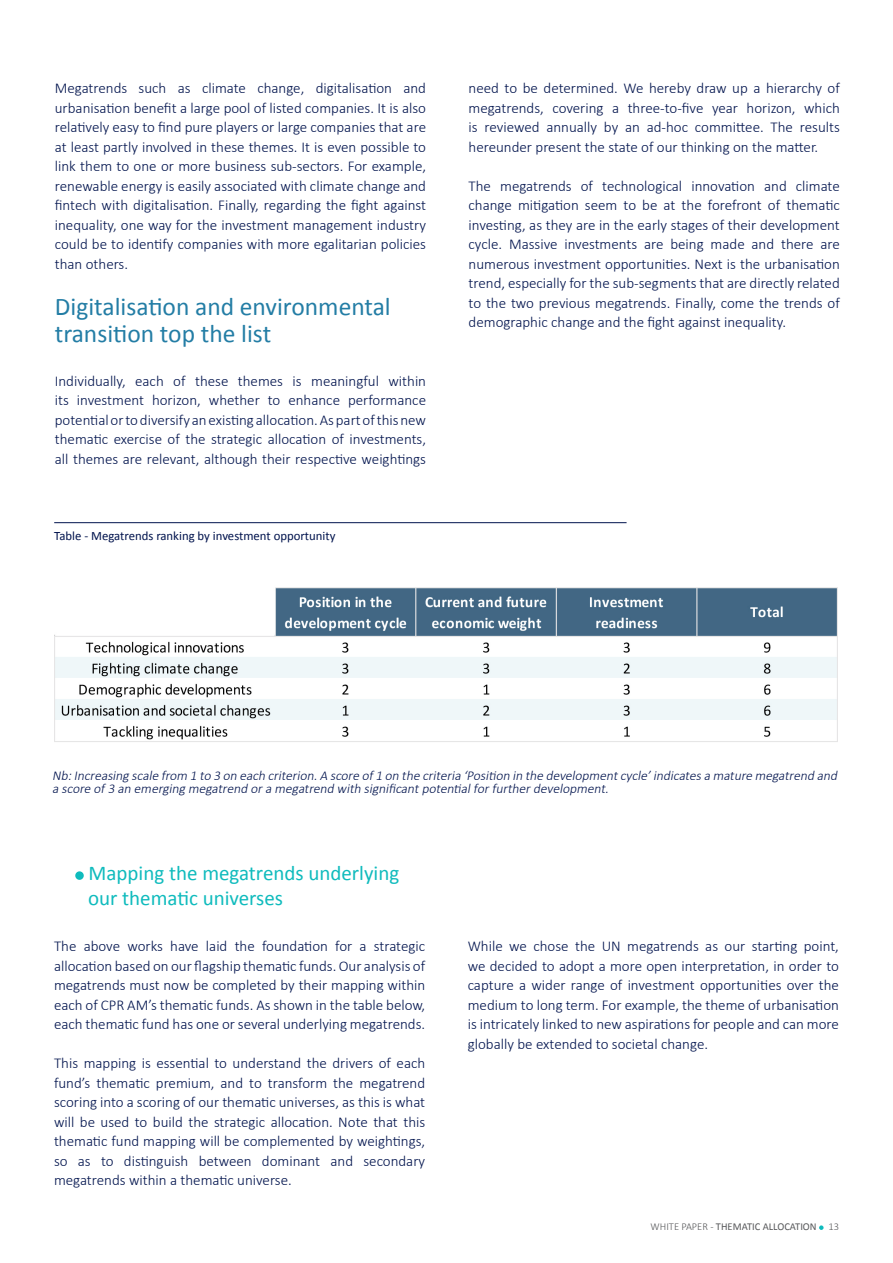
<style>
.page{position:relative;width:893px;height:1263px;background:#fff}
.page>*{position:absolute;margin:0;border:0;box-sizing:border-box;transform-origin:0 0}
.t1{font:25.5px/27px "Calibri";color:#237da5}
.t2{font:21px "Calibri";color:#0fbbbd}
.t3{font:300 15px/19.5px "Calibri";color:#00134d;text-align:justify}
.t4{font:italic 300 13.5px/13.5px "Calibri";color:#00134d}
.t5{font:12.75px "Calibri";color:#00134d}
.t6{font:10.5px "Calibri";color:#57585a}
.s1{font-weight:300}
</style>
<div class="page">
<svg style="left:819px;top:1225px;width:5px;height:5px"></svg>
<hr style="left:54px;top:522px;width:573px;height:1px;background:#00134d">
<div style="left:75px;top:871px;width:9px;height:9px;background:#0fbbbd;border-radius:50%"></div>
<img style="left:54px;top:587px;width:783px;height:155px">
<p class="t3" style="left:55px;top:78px;width:373px">Megatrends such as climate change, digitalisation and urbanisation benefit a large pool of listed companies. It is also relatively easy to find pure players or large companies that are at least partly involved in these themes. It is even possible to link them to one or more business sub-sectors. For example, renewable energy is easily associated with climate change and fintech with digitalisation. Finally, regarding the fight against inequality, one way for the investment management industry could be to identify companies with more egalitarian policies than others.</p>
<p class="t1" style="left:55px;top:293px;width:337px">Digitalisation and environmental transition top the list</p>
<p class="t3" style="left:55px;top:370px;width:373px">Individually, each of these themes is meaningful within its investment horizon, whether to enhance performance potential or to diversify an existing allocation. As part of this new thematic exercise of the strategic allocation of investments, all themes are relevant, although their respective weightings</p>
<p class="t5" style="left:54px;top:528px;width:283px">Table - Megatrends ranking by investment opportunity</p>
<p class="t3" style="left:469px;top:78px;width:373px">need to be determined. We hereby draw up a hierarchy of megatrends, covering a three-to-five year horizon, which is reviewed annually by an ad-hoc committee. The results hereunder present the state of our thinking on the matter.</p>
<p class="t3" style="left:469px;top:175px;width:373px">The megatrends of technological innovation and climate change mitigation seem to be at the forefront of thematic investing, as they are in the early stages of their development cycle. Massive investments are being made and there are numerous investment opportunities. Next is the urbanisation trend, especially for the sub-segments that are directly related to the two previous megatrends. Finally, come the trends of demographic change and the fight against inequality.</p>
<p class="t4" style="left:52px;top:768px;width:789px">Nb:Increasing scale from 1 to 3 on each criterion.A score of1 on the criteria ‘Position in the developmentcycle’indicates a mature megatrend and a score of3 an emerging megatrend ora megatrend with significantpotentialforfurtherdevelopment.</p>
<p class="t2" style="left:89px;top:860px;width:312px">Mapping the megatrends underlying</p>
<p class="t2" style="left:88px;top:885px;width:197px">our thematic universes</p>
<p class="t3" style="left:54px;top:936px;width:373px">The above works have laid the foundation for a strategic allocation based on our flagship thematic funds. Our analysis of megatrends must now be completed by their mapping within each of CPR AM’s thematic funds. As shown in the table below, each thematic fund has one or several underlying megatrends.</p>
<p class="t3" style="left:54px;top:1053px;width:373px">This mapping is essential to understand the drivers of each fund’s thematic premium, and to transform the megatrend scoring into a scoring of our thematic universes, as this is what will be used to build the strategic allocation. Note that this thematic fund mapping will be complemented by weightings, so as to distinguish between dominant and secondary megatrends within a thematic universe.</p>
<p class="t3" style="left:468px;top:936px;width:373px">While we chose the UN megatrends as our starting point, we decided to adopt a more open interpretation, in order to capture a wider range of investment opportunities over the medium to long term. For example, the theme of urbanisation is intricately linked to new aspirations for people and can more globally be extended to societal change.</p>
<p class="t6" style="left:651px;top:1220px;width:190px"><span class="s1">WHITE PAPER -</span> THEMATIC ALLOCATION <span class="s1">13</span></p>
</div>
